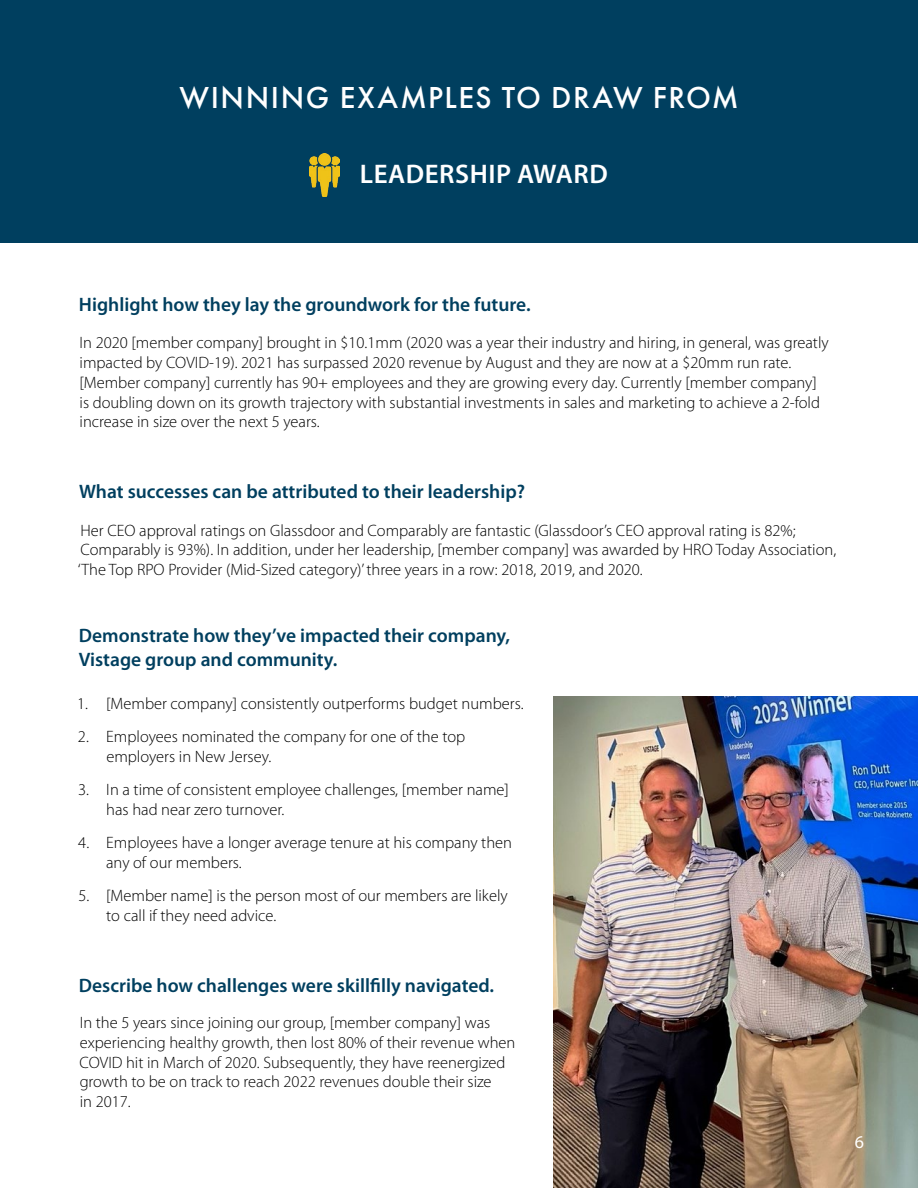
<style>
.page{position:relative;width:918px;height:1188px;background:#fff}
.page>*{position:absolute;margin:0;border:0;box-sizing:border-box;transform-origin:0 0}
.t1{font:500 31.5px "Futura PT";letter-spacing:.05em;color:#fff}
.t2{font:600 27px "Myriad Pro";letter-spacing:.02em;color:#fff}
.t3{font:600 19.5px/23.4px "Myriad Pro";color:#003f5f}
.t4{font:18px "Myriad Pro";color:#fff}
.t5{font:300 16.5px/19.8px "Myriad Pro";color:#000}
</style>
<div class="page">
<div style="left:0;top:0;width:918px;height:242px;background:#003f5f"></div>
<img style="left:554px;top:696px;width:364px;height:492px">
<img style="left:310px;top:154px;width:29px;height:43px">
<h1 class="t1" style="left:179px;top:79px;width:561px">WINNING EXAMPLES TO DRAW FROM</h1>
<h2 class="t2" style="left:360px;top:157px;width:249px">LEADERSHIP AWARD</h2>
<p class="t3" style="left:79px;top:292px;width:453px">Highlight how they lay the groundwork for the future.</p>
<p class="t5" style="left:79px;top:333px;width:751px">In 2020 [member company] brought in $10.1mm (2020 was a year their industry and hiring, in general, was greatly impacted by COVID-19). 2021 has surpassed 2020 revenue by August and they are now at a $20mm run rate. [Member company] currently has 90+ employees and they are growing every day. Currently [member company] is doubling down on its growth trajectory with substantial investments in sales and marketing to achieve a 2-fold increase in size over the next 5 years.</p>
<p class="t3" style="left:79px;top:480px;width:448px">What successes can be attributed to their leadership?</p>
<p class="t5" style="left:78px;top:520px;width:760px">Her CEO approval ratings on Glassdoor and Comparably are fantastic (Glassdoor’s CEO approval rating is 82%;<br>Comparably is 93%). In addition, under her leadership, [member company] was awarded by HRO Today Association, ‘The Top RPO Provider (Mid-Sized category)’ three years in a row: 2018, 2019, and 2020.</p>
<p class="t3" style="left:79px;top:624px;width:433px">Demonstrate how they’ve impacted their company,<br>Vistage group and community.</p>
<p class="t5" style="left:77px;top:693px;width:448px">1. [Member company] consistently outperforms budget numbers.</p>
<p class="t5" style="left:106px;top:726px;width:360px;text-indent:-28px">2. Employees nominated the company for one of the top employers in New Jersey.</p>
<p class="t5" style="left:106px;top:779px;width:404px;text-indent:-28px">3. In a time of consistent employee challenges, [member name] has had near zero turnover.</p>
<p class="t5" style="left:106px;top:833px;width:407px;text-indent:-28px">4. Employees have a longer average tenure at his company then any of our members.</p>
<p class="t5" style="left:106px;top:886px;width:403px;text-indent:-28px">5. [Member name] is the person most of our members are likely to call if they need advice.</p>
<p class="t3" style="left:79px;top:973px;width:417px">Describe how challenges were skillfilly navigated.</p>
<p class="t5" style="left:80px;top:1012px;width:437px">In the 5 years since joining our group, [member company] was experiencing healthy growth, then lost 80% of their revenue when COVID hit in March of 2020. Subsequently, they have reenergized growth to be on track to reach 2022 revenues double their size<br>in 2017.</p>
<p class="t4" style="left:855px;top:1130px;width:11px">6</p>
</div>
